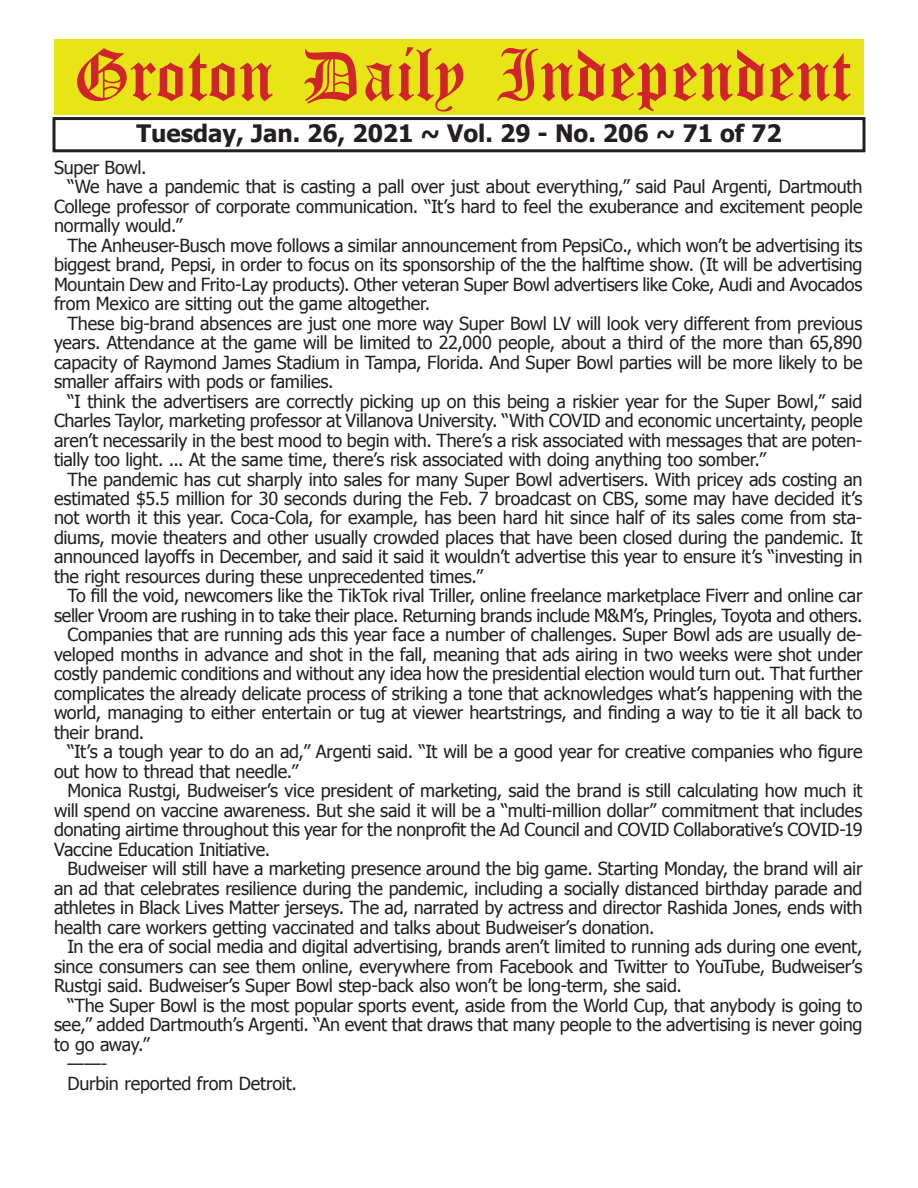
<style>
.page{position:relative;width:918px;height:1188px;background:#fff}
.page>*{position:absolute;margin:0;border:0;box-sizing:border-box;transform-origin:0 0}
.t1{font:54px "Old English Five";color:#d1232a}
.t2{font:700 24px "Tahoma";color:#231f20}
.t3{font:18px "Tahoma";letter-spacing:-.015em;color:#231f20}
</style>
<div class="page">
<div style="left:52px;top:117px;width:814px;height:35px;border:3px solid #231f20"></div>
<div style="left:54px;top:40px;width:810px;height:75px;background:#e7e515"></div>
<h1 class="t1" style="left:73px;top:50px;width:779px">Groton Daily Independent</h1>
<h2 class="t2" style="left:137px;top:116px;width:647px">Tuesday, Jan. 26, 2021 ~ Vol. 29 - No. 206 ~ 71 of 72</h2>
<p class="t3" style="left:54px;top:155px;width:94px">Super Bowl.</p>
<p class="t3" style="left:68px;top:174px;width:796px">“We have a pandemic that is casting a pall over just about everything,” said Paul Argenti, Dartmouth</p>
<p class="t3" style="left:54px;top:194px;width:810px">College professor of corporate communication. “It’s hard to feel the exuberance and excitement people</p>
<p class="t3" style="left:54px;top:213px;width:130px">normally would.”</p>
<p class="t3" style="left:68px;top:233px;width:797px">The Anheuser-Busch move follows a similar announcement from PepsiCo., which won’t be advertising its</p>
<p class="t3" style="left:54px;top:252px;width:810px">biggest brand, Pepsi, in order to focus on its sponsorship of the the halftime show. (It will be advertising</p>
<p class="t3" style="left:54px;top:272px;width:810px">Mountain Dew and Frito-Lay products). Other veteran Super Bowl advertisers like Coke, Audi and Avocados</p>
<p class="t3" style="left:54px;top:291px;width:378px">from Mexico are sitting out the game altogether.</p>
<p class="t3" style="left:68px;top:311px;width:796px">These big-brand absences are just one more way Super Bowl LV will look very different from previous</p>
<p class="t3" style="left:54px;top:330px;width:810px">years. Attendance at the game will be limited to 22,000 people, about a third of the more than 65,890</p>
<p class="t3" style="left:54px;top:350px;width:810px">capacity of Raymond James Stadium in Tampa, Florida. And Super Bowl parties will be more likely to be</p>
<p class="t3" style="left:54px;top:369px;width:281px">smaller affairs with pods or families.</p>
<p class="t3" style="left:68px;top:389px;width:796px">“I think the advertisers are correctly picking up on this being a riskier year for the Super Bowl,” said</p>
<p class="t3" style="left:54px;top:408px;width:810px">Charles Taylor, marketing professor at Villanova University. “With COVID and economic uncertainty, people</p>
<p class="t3" style="left:54px;top:428px;width:810px">aren’t necessarily in the best mood to begin with. There’s a risk associated with messages that are poten-</p>
<p class="t3" style="left:54px;top:447px;width:713px">tially too light. ... At the same time, there’s risk associated with doing anything too somber.”</p>
<p class="t3" style="left:68px;top:467px;width:797px">The pandemic has cut sharply into sales for many Super Bowl advertisers. With pricey ads costing an</p>
<p class="t3" style="left:54px;top:486px;width:810px">estimated $5.5 million for 30 seconds during the Feb. 7 broadcast on CBS, some may have decided it’s</p>
<p class="t3" style="left:54px;top:506px;width:810px">not worth it this year. Coca-Cola, for example, has been hard hit since half of its sales come from sta-</p>
<p class="t3" style="left:54px;top:525px;width:810px">diums, movie theaters and other usually crowded places that have been closed during the pandemic. It</p>
<p class="t3" style="left:54px;top:545px;width:810px">announced layoffs in December, and said it said it wouldn’t advertise this year to ensure it’s “investing in</p>
<p class="t3" style="left:54px;top:564px;width:430px">the right resources during these unprecedented times.”</p>
<p class="t3" style="left:68px;top:584px;width:796px">To fill the void, newcomers like the TikTok rival Triller, online freelance marketplace Fiverr and online car</p>
<p class="t3" style="left:54px;top:603px;width:810px">seller Vroom are rushing in to take their place. Returning brands include M&amp;M’s, Pringles, Toyota and others.</p>
<p class="t3" style="left:68px;top:623px;width:796px">Companies that are running ads this year face a number of challenges. Super Bowl ads are usually de-</p>
<p class="t3" style="left:54px;top:642px;width:810px">veloped months in advance and shot in the fall, meaning that ads airing in two weeks were shot under</p>
<p class="t3" style="left:54px;top:662px;width:810px">costly pandemic conditions and without any idea how the presidential election would turn out. That further</p>
<p class="t3" style="left:54px;top:681px;width:810px">complicates the already delicate process of striking a tone that acknowledges what’s happening with the</p>
<p class="t3" style="left:54px;top:701px;width:810px">world, managing to either entertain or tug at viewer heartstrings, and finding a way to tie it all back to</p>
<p class="t3" style="left:54px;top:720px;width:92px">their brand.</p>
<p class="t3" style="left:68px;top:740px;width:796px">“It’s a tough year to do an ad,” Argenti said. “It will be a good year for creative companies who figure</p>
<p class="t3" style="left:54px;top:759px;width:246px">out how to thread that needle.”</p>
<p class="t3" style="left:68px;top:779px;width:797px">Monica Rustgi, Budweiser’s vice president of marketing, said the brand is still calculating how much it</p>
<p class="t3" style="left:54px;top:798px;width:810px">will spend on vaccine awareness. But she said it will be a “multi-million dollar” commitment that includes</p>
<p class="t3" style="left:54px;top:818px;width:810px">donating airtime throughout this year for the nonprofit the Ad Council and COVID Collaborative’s COVID-19</p>
<p class="t3" style="left:54px;top:837px;width:218px">Vaccine Education Initiative.</p>
<p class="t3" style="left:68px;top:857px;width:797px">Budweiser will still have a marketing presence around the big game. Starting Monday, the brand will air</p>
<p class="t3" style="left:54px;top:876px;width:810px">an ad that celebrates resilience during the pandemic, including a socially distanced birthday parade and</p>
<p class="t3" style="left:54px;top:896px;width:810px">athletes in Black Lives Matter jerseys. The ad, narrated by actress and director Rashida Jones, ends with</p>
<p class="t3" style="left:54px;top:915px;width:602px">health care workers getting vaccinated and talks about Budweiser’s donation.</p>
<p class="t3" style="left:68px;top:935px;width:797px">In the era of social media and digital advertising, brands aren’t limited to running ads during one event,</p>
<p class="t3" style="left:54px;top:954px;width:810px">since consumers can see them online, everywhere from Facebook and Twitter to YouTube, Budweiser’s</p>
<p class="t3" style="left:54px;top:974px;width:629px">Rustgi said. Budweiser’s Super Bowl step-back also won’t be long-term, she said.</p>
<p class="t3" style="left:68px;top:993px;width:797px">“The Super Bowl is the most popular sports event, aside from the World Cup, that anybody is going to</p>
<p class="t3" style="left:54px;top:1013px;width:810px">see,” added Dartmouth’s Argenti. “An event that draws that many people to the advertising is never going</p>
<p class="t3" style="left:54px;top:1032px;width:97px">to go away.”</p>
<p class="t3" style="left:68px;top:1052px;width:41px">——-</p>
<p class="t3" style="left:68px;top:1071px;width:231px">Durbin reported from Detroit.</p>
</div>
